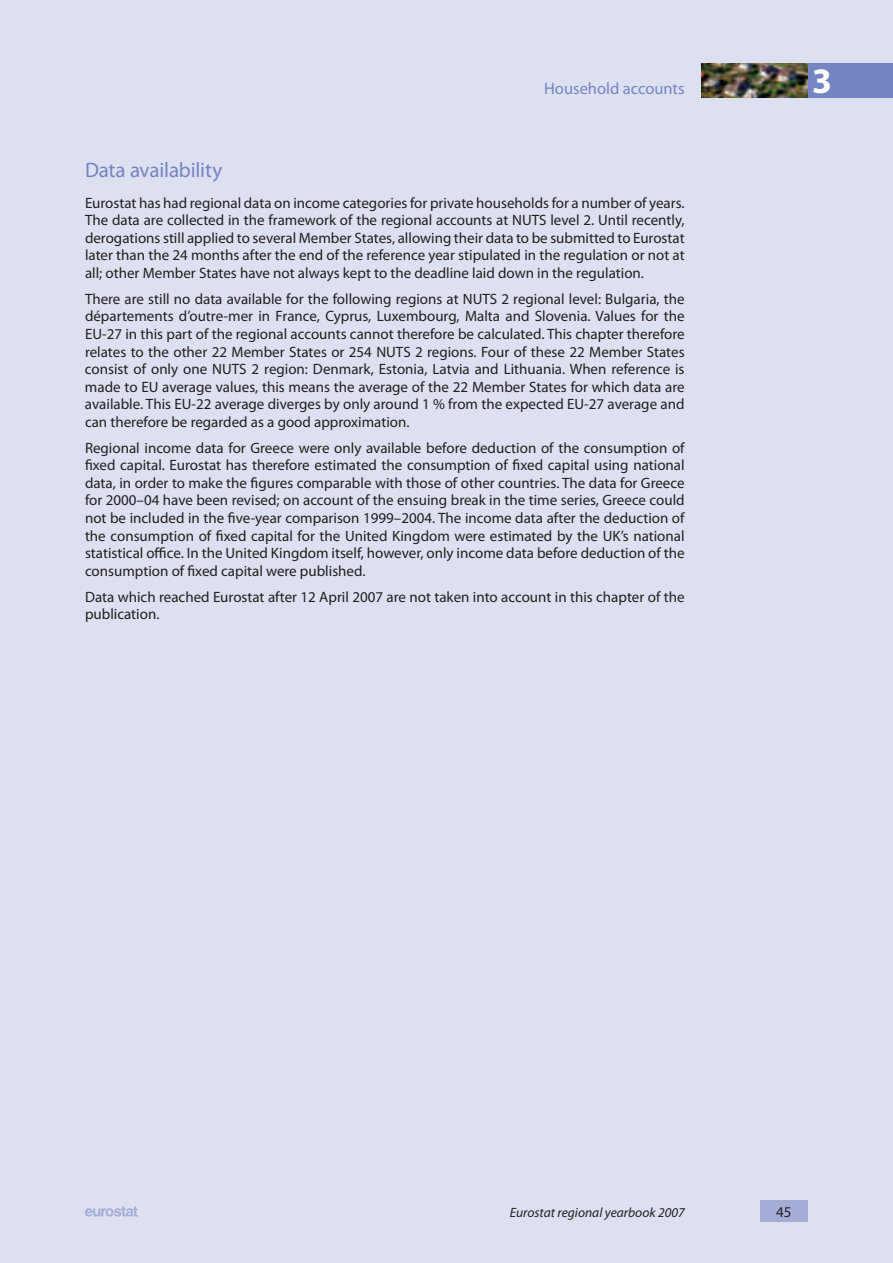
<style>
.page{position:relative;width:893px;height:1263px;background:#fff}
.page>*{position:absolute;margin:0;border:0;box-sizing:border-box;transform-origin:0 0}
.t1{font:700 36px "Myriad Pro";color:#fff}
.t2{font:21px "Myriad Pro";letter-spacing:-.01em;color:#7585c1}
.t3{font:16.5px "Myriad Pro";color:#7585c1}
.t4{font:15px/17.5px "Myriad Pro";color:#231f20;text-align:justify}
.t5{font:italic 13.5px "Myriad Pro";color:#231f20}
</style>
<div class="page">
<div style="left:1px;top:0;width:892px;height:1263px;background:#dde0f0"></div>
<div style="left:808px;top:64px;width:85px;height:34px;background:#7585c1"></div>
<img style="left:702px;top:64px;width:106px;height:34px">
<div style="left:760px;top:1201px;width:48px;height:21px;background:#a5add7"></div>
<svg style="left:85px;top:1206px;width:53px;height:10px"></svg>
<p class="t3" style="left:544px;top:78px;width:142px">Household accounts</p>
<h2 class="t2" style="left:85px;top:157px;width:139px">Data availability</h2>
<p class="t4" style="left:85px;top:194px;width:601px">Eurostat has had regional data on income categories for private households for a number of years.<br>The data are collected in the framework of the regional accounts at NUTS level 2. Until recently, derogations still applied to several Member States, allowing their data to be submitted to Eurostat later than the 24 months after the end of the reference year stipulated in the regulation or not at all; other Member States have not always kept to the deadline laid down in the regulation.</p>
<p class="t4" style="left:85px;top:290px;width:601px">There are still no data available for the following regions at NUTS 2 regional level: Bulgaria, the départements d’outre-mer in France, Cyprus, Luxembourg, Malta and Slovenia. Values for the EU-27 in this part of the regional accounts cannot therefore be calculated. This chapter therefore relates to the other 22 Member States or 254 NUTS 2 regions. Four of these 22 Member States consist of only one NUTS 2 region: Denmark, Estonia, Latvia and Lithuania. When reference is made to EU average values, this means the average of the 22 Member States for which data are available. This EU-22 average diverges by only around 1 % from the expected EU-27 average and can therefore be regarded as a good approximation.</p>
<p class="t4" style="left:85px;top:439px;width:601px">Regional income data for Greece were only available before deduction of the consumption of fixed capital. Eurostat has therefore estimated the consumption of fixed capital using national data, in order to make the figures comparable with those of other countries. The data for Greece for 2000–04 have been revised; on account of the ensuing break in the time series, Greece could not be included in the five-year comparison 1999–2004. The income data after the deduction of the consumption of fixed capital for the United Kingdom were estimated by the UK’s national statistical office. I n the United Kingdom itself, however, only income data before deduction of the consumption of fixed capital were published.</p>
<p class="t4" style="left:85px;top:588px;width:601px">Data which reached Eurostat after 12 April 2007 are not taken into account in this chapter of the publication.</p>
<h1 class="t1" style="left:812px;top:57px;width:21px">3</h1>
<p class="t5" style="left:510px;top:1203px;width:176px">Eurostat regional yearbook 2007</p>
<p class="t4" style="left:776px;top:1203px;width:17px">45</p>
</div>
